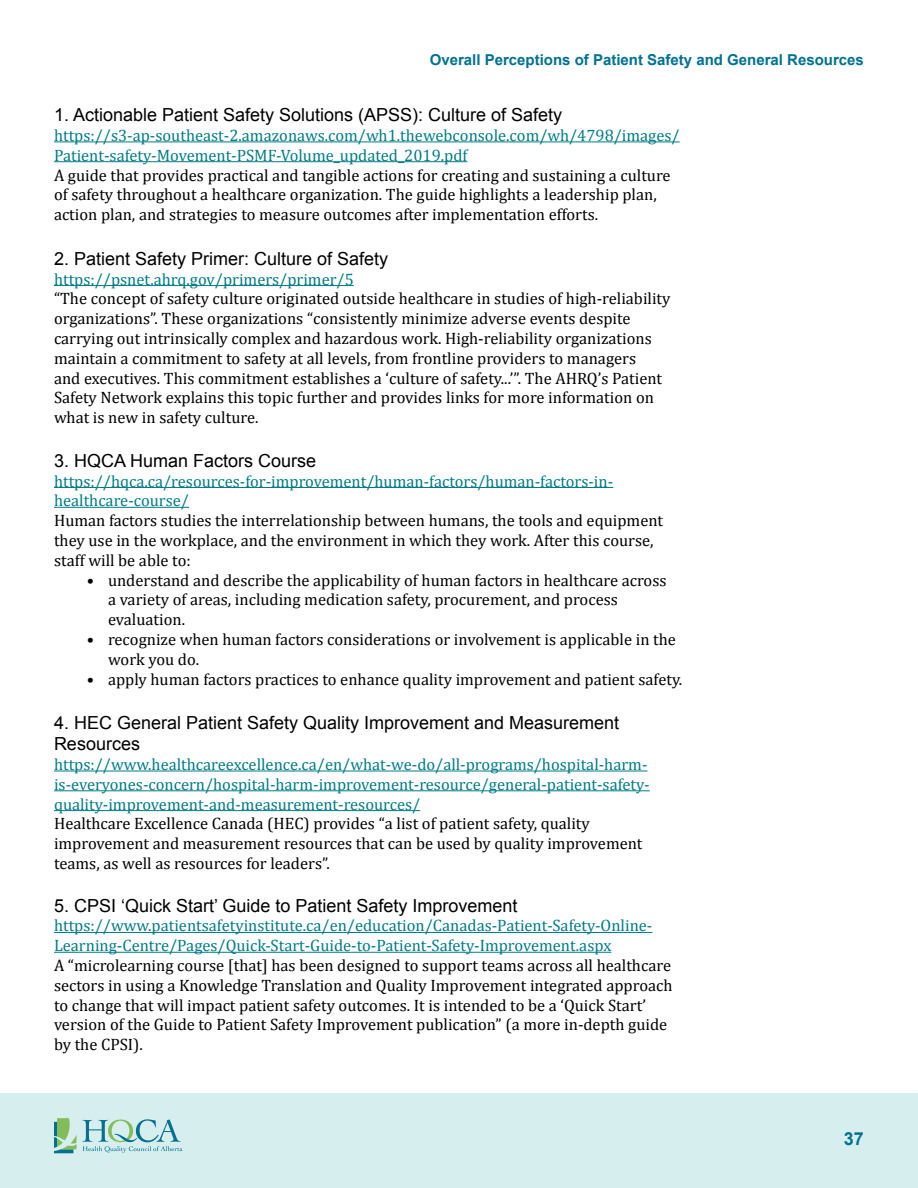
<style>
.page{position:relative;width:918px;height:1188px;background:#fff}
.page>*{position:absolute;margin:0;border:0;box-sizing:border-box;transform-origin:0 0}
.t1{font:18px/21.6px "Arial";color:#000}
.t2{font:700 18px "Arial";color:#007192}
.t3{font:16.5px/19.8px "Cambria";color:#000}
.t4{font:16.5px/19.8px "Cambria";color:#007c86}
.t5{font:700 15px "Arial";color:#007192}
</style>
<div class="page">
<div style="left:0;top:1094px;width:918px;height:94px;background:#d6eeee"></div>
<svg style="left:54px;top:1118px;width:129px;height:35px"></svg>
<hr style="left:54px;top:487px;width:559px;height:1px;background:#007c86">
<hr style="left:54px;top:507px;width:135px;height:1px;background:#007c86">
<hr style="left:54px;top:141px;width:626px;height:1px;background:#007c86">
<hr style="left:54px;top:161px;width:413px;height:1px;background:#007c86">
<hr style="left:54px;top:771px;width:594px;height:1px;background:#007c86">
<hr style="left:54px;top:790px;width:596px;height:1px;background:#007c86">
<hr style="left:54px;top:810px;width:366px;height:1px;background:#007c86">
<hr style="left:54px;top:932px;width:598px;height:1px;background:#007c86">
<hr style="left:54px;top:952px;width:557px;height:1px;background:#007c86">
<hr style="left:54px;top:285px;width:300px;height:1px;background:#007c86">
<p class="t5" style="left:430px;top:50px;width:436px">Overall Perceptions of Patient Safety and General Resources</p>
<p class="t1" style="left:54px;top:104px;width:510px">1. Actionable Patient Safety Solutions (APSS): Culture of Safety</p>
<p class="t4" style="left:54px;top:125px;width:627px">https://s3-ap-southeast-2.amazonaws.com/wh1.thewebconsole.com/wh/4798/images/<br>Patient-safety-Movement-PSMF-Volume_updated_2019.pdf</p>
<p class="t3" style="left:54px;top:165px;width:618px">A guide that provides practical and tangible actions for creating and sustaining a culture of safety throughout a healthcare organization. The guide highlights a leadership plan, action plan, and strategies to measure outcomes after implementation efforts.</p>
<p class="t1" style="left:54px;top:248px;width:336px">2. Patient Safety Primer: Culture of Safety</p>
<p class="t4" style="left:54px;top:269px;width:301px">https://psnet.ahrq.gov/primers/primer/5</p>
<p class="t3" style="left:54px;top:289px;width:618px">“The concept of safety culture originated outside healthcare in studies of high-reliability organizations”. These organizations “consistently minimize adverse events despite carrying out intrinsically complex and hazardous work. High-reliability organizations maintain a commitment to safety at all levels, from frontline providers to managers<br>and executives. This commitment establishes a ‘culture of safety...’”. The AHRQ’s Patient Safety Network explains this topic further and provides links for more information on what is new in safety culture.</p>
<p class="t1" style="left:54px;top:450px;width:264px">3. HQCA Human Factors Course</p>
<p class="t4" style="left:54px;top:471px;width:561px">https://hqca.ca/resources-for-improvement/human-factors/human-factors-in&shy;healthcare-course/</p>
<p class="t3" style="left:54px;top:511px;width:611px">Human factors studies the interrelationship between humans, the tools and equipment they use in the workplace, and the environment in which they work. After this course, staff will be able to:</p>
<p class="t3" style="left:108px;top:570px;width:560px;text-indent:-21px">• understand and describe the applicability of human factors in healthcare across a variety of areas, including medication safety, procurement, and process evaluation.</p>
<p class="t3" style="left:108px;top:629px;width:569px;text-indent:-21px">• recognize when human factors considerations or involvement is applicable in the work you do.</p>
<p class="t3" style="left:87px;top:669px;width:597px">• apply human factors practices to enhance quality improvement and patient safety.</p>
<p class="t1" style="left:54px;top:712px;width:567px">4. HEC General Patient Safety Quality Improvement and Measurement<br>Resources</p>
<p class="t4" style="left:54px;top:755px;width:597px">https://www.healthcareexcellence.ca/en/what-we-do/all-programs/hospital-harm&shy;is-everyones-concern/hospital-harm-improvement-resource/general-patient-safety&shy;quality-improvement-and-measurement-resources/</p>
<p class="t3" style="left:54px;top:814px;width:590px">Healthcare Excellence Canada (HEC) provides “a list of patient safety, quality improvement and measurement resources that can be used by quality improvement teams, as well as resources for leaders”.</p>
<p class="t1" style="left:54px;top:895px;width:465px">5. CPSI ‘Quick Start’ Guide to Patient Safety Improvement</p>
<p class="t4" style="left:54px;top:916px;width:600px">https://www.patientsafetyinstitute.ca/en/education/Canadas-Patient-Safety-Online-<br>Learning-Centre/Pages/Quick-Start-Guide-to-Patient-Safety-Improvement.aspx</p>
<p class="t3" style="left:54px;top:956px;width:620px">A “microlearning course [that] has been designed to support teams across all healthcare sectors in using a Knowledge Translation and Quality Improvement integrated approach to change that will impact patient safety outcomes. It is intended to be a ‘Quick Start’ version of the Guide to Patient Safety Improvement publication” (a more in-depth guide by the CPSI).</p>
<p class="t2" style="left:844px;top:1127px;width:22px">37</p>
</div>
